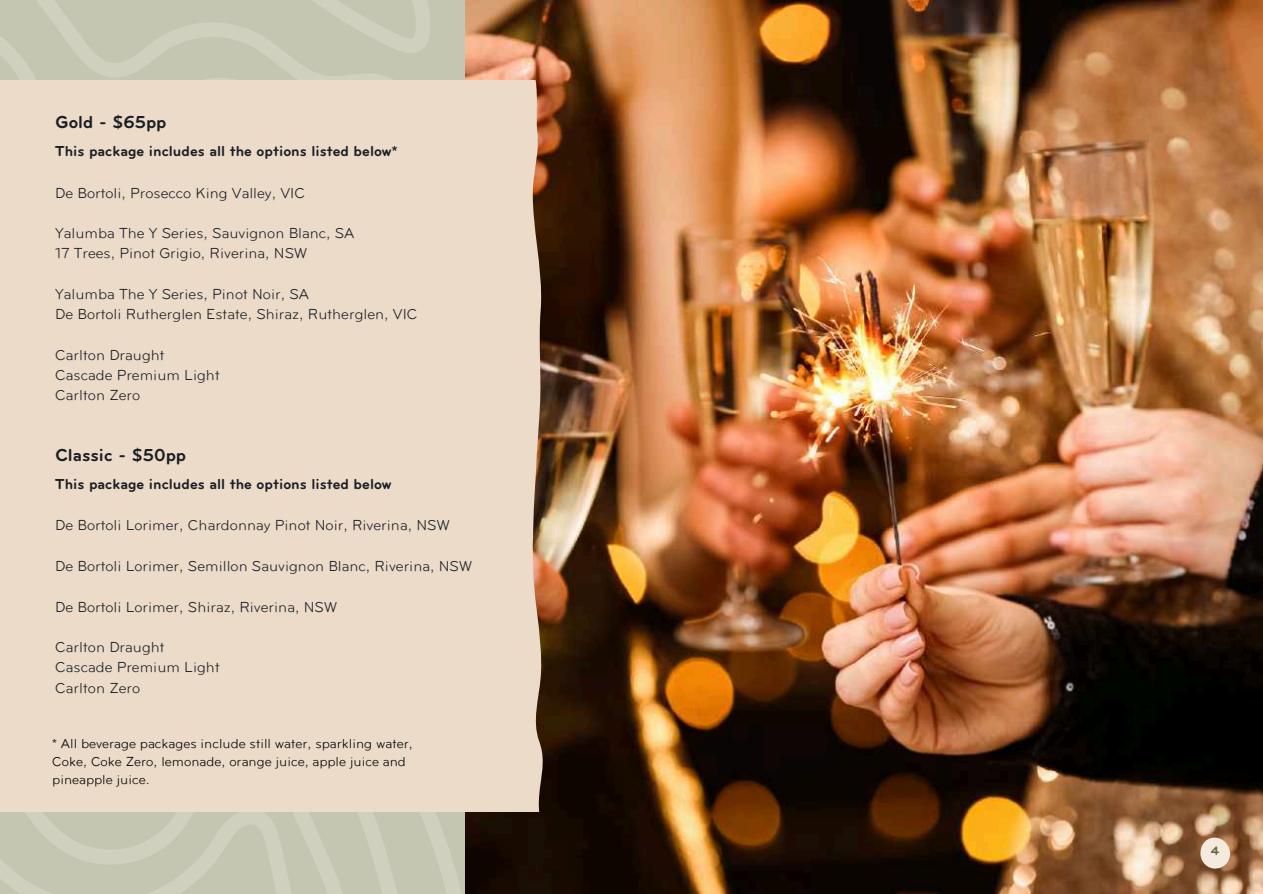
<style>
.page{position:relative;width:1263px;height:894px;background:#fff}
.page>*{position:absolute;margin:0;border:0;box-sizing:border-box;transform-origin:0 0}
.t1{font:700 18px "Bryant";color:#1b1e25}
.t2{font:15px/20.2px "Bryant";color:#1b1e25}
.t3{font:700 15px "Bryant";color:#1b1e25}
.t4{font:13.5px/18px "Bryant";color:#000}
.t5{font:700 12.75px "Bryant";color:#686836}
</style>
<div class="page">
<svg style="left:0;top:811px;width:465px;height:82px;fill:#c5c6b1"></svg>
<svg style="left:0;top:0;width:465px;height:80px;fill:#c5c6b1"></svg>
<svg style="left:220px;top:0;width:214px;height:54px"></svg>
<img style="left:465px;top:0;width:798px;height:893px">
<svg style="left:1200px;top:837px;width:31px;height:31px"></svg>
<div style="left:0;top:80px;width:545px;height:731px;background:#ebdbc8"></div>
<p class="t1" style="left:55px;top:116px;width:113px">Gold - $65pp</p>
<p class="t3" style="left:55px;top:146px;width:344px">This package includes all the options listed below*</p>
<p class="t2" style="left:55px;top:182px;width:251px">De Bortoli, Prosecco King Valley, VIC</p>
<p class="t2" style="left:55px;top:223px;width:301px">Yalumba The Y Series, Sauvignon Blanc, SA<br>17 Trees, Pinot Grigio, Riverina, NSW</p>
<p class="t2" style="left:55px;top:283px;width:364px">Yalumba The Y Series, Pinot Noir, SA<br>De Bortoli Rutherglen Estate, Shiraz, Rutherglen, VIC</p>
<p class="t2" style="left:55px;top:344px;width:166px">Carlton Draught<br>Cascade Premium Light<br>Carlton Zero</p>
<p class="t1" style="left:55px;top:448px;width:132px">Classic - $50pp</p>
<p class="t3" style="left:55px;top:478px;width:338px">This package includes all the options listed below</p>
<p class="t2" style="left:55px;top:515px;width:396px">De Bortoli Lorimer, Chardonnay Pinot Noir, Riverina, NSW</p>
<p class="t2" style="left:55px;top:555px;width:418px">De Bortoli Lorimer, Semillon Sauvignon Blanc, Riverina, NSW</p>
<p class="t2" style="left:55px;top:596px;width:283px">De Bortoli Lorimer, Shiraz, Riverina, NSW</p>
<p class="t2" style="left:55px;top:636px;width:166px">Carlton Draught<br>Cascade Premium Light<br>Carlton Zero</p>
<p class="t4" style="left:52px;top:734px;width:362px">* All beverage packages include still water, sparkling water,<br>Coke, Coke Zero, lemonade, orange juice, apple juice and pineapple juice.</p>
<p class="t5" style="left:1211px;top:846px;width:10px">4</p>
</div>
